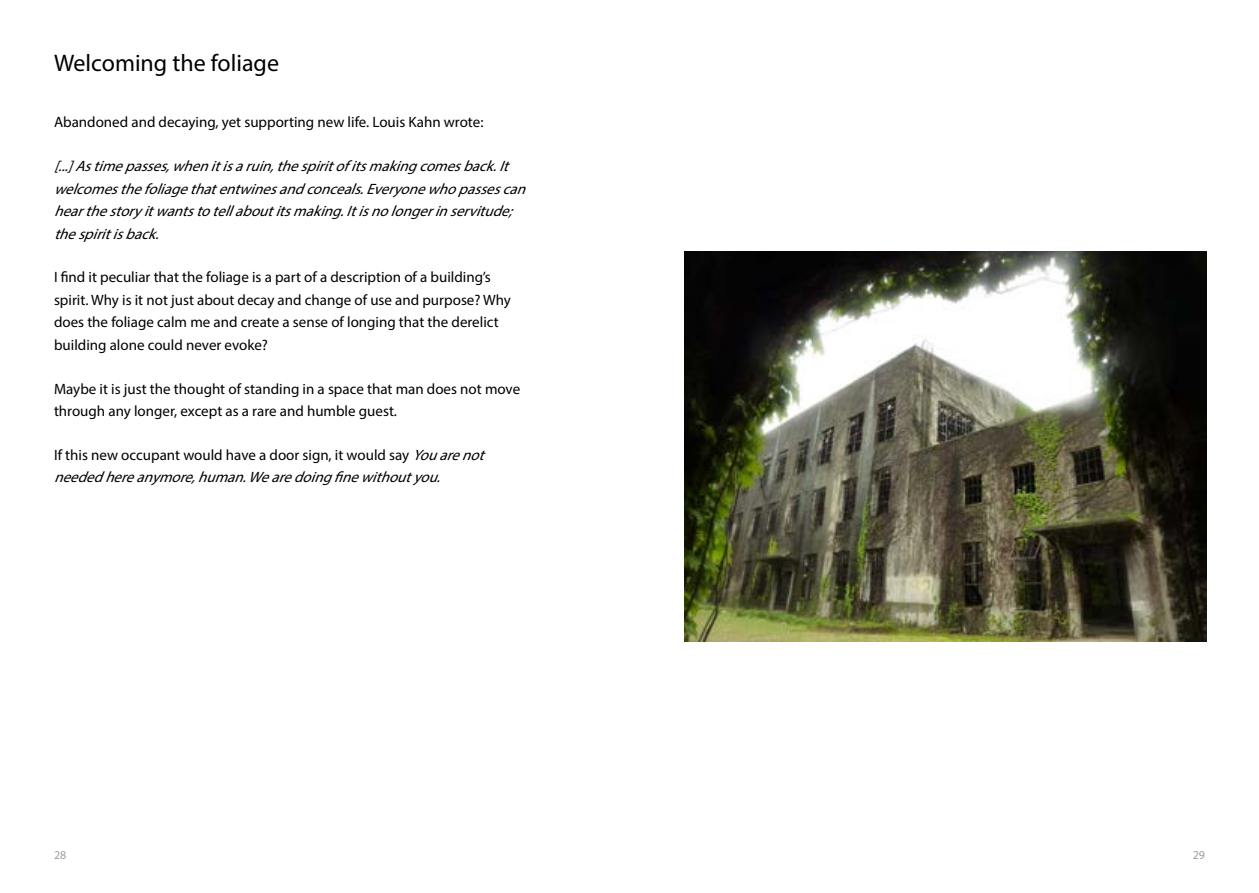
<style>
.page{position:relative;width:1259px;height:893px;background:#fff}
.page>*{position:absolute;margin:0;border:0;box-sizing:border-box;transform-origin:0 0}
.t1{font:24px "Myriad Pro";color:#000}
.t2{font:15px/22.5px "Myriad Pro";color:#000}
.t3{font:italic 15px/22.5px "Myriad Pro";color:#000}
.t4{font:12px "Myriad Pro";color:#9d9d9c}
.s1{font-style:normal}
</style>
<div class="page">
<img style="left:685px;top:251px;width:521px;height:391px">
<h1 class="t1" style="left:54px;top:48px;width:226px">Welcoming the foliage</h1>
<p class="t2" style="left:54px;top:111px;width:431px">Abandoned and decaying, yet supporting new life. Louis Kahn wrote:</p>
<p class="t3" style="left:54px;top:155px;width:479px">[...]Astimepasses,whenitisaruin,thespiritofitsmakingcomesback.It welcomesthefoliagethatentwinesandconceals.Everyonewhopassescan hearthestoryitwantstotellaboutitsmaking.Itisnolongerinservitude; thespiritisback.</p>
<p class="t2" style="left:54px;top:266px;width:458px">I find it peculiar that the foliage is a part of a description of a building’s spirit. Why is it not just about decay and change of use and purpose? Why does the foliage calm me and create a sense of longing that the derelict building alone could never evoke?</p>
<p class="t2" style="left:54px;top:377px;width:468px">Maybe it is just the thought of standing in a space that man does not move through any longer, except as a rare and humble guest.</p>
<p class="t3" style="left:54px;top:443px;width:438px"><span class="s1">If this new occupant would have a door sign, it would say</span> Youarenot neededhereanymore,human.Wearedoingfinewithoutyou.</p>
<p class="t4" style="left:54px;top:847px;width:14px">28</p>
<p class="t4" style="left:1192px;top:847px;width:14px">29</p>
</div>
